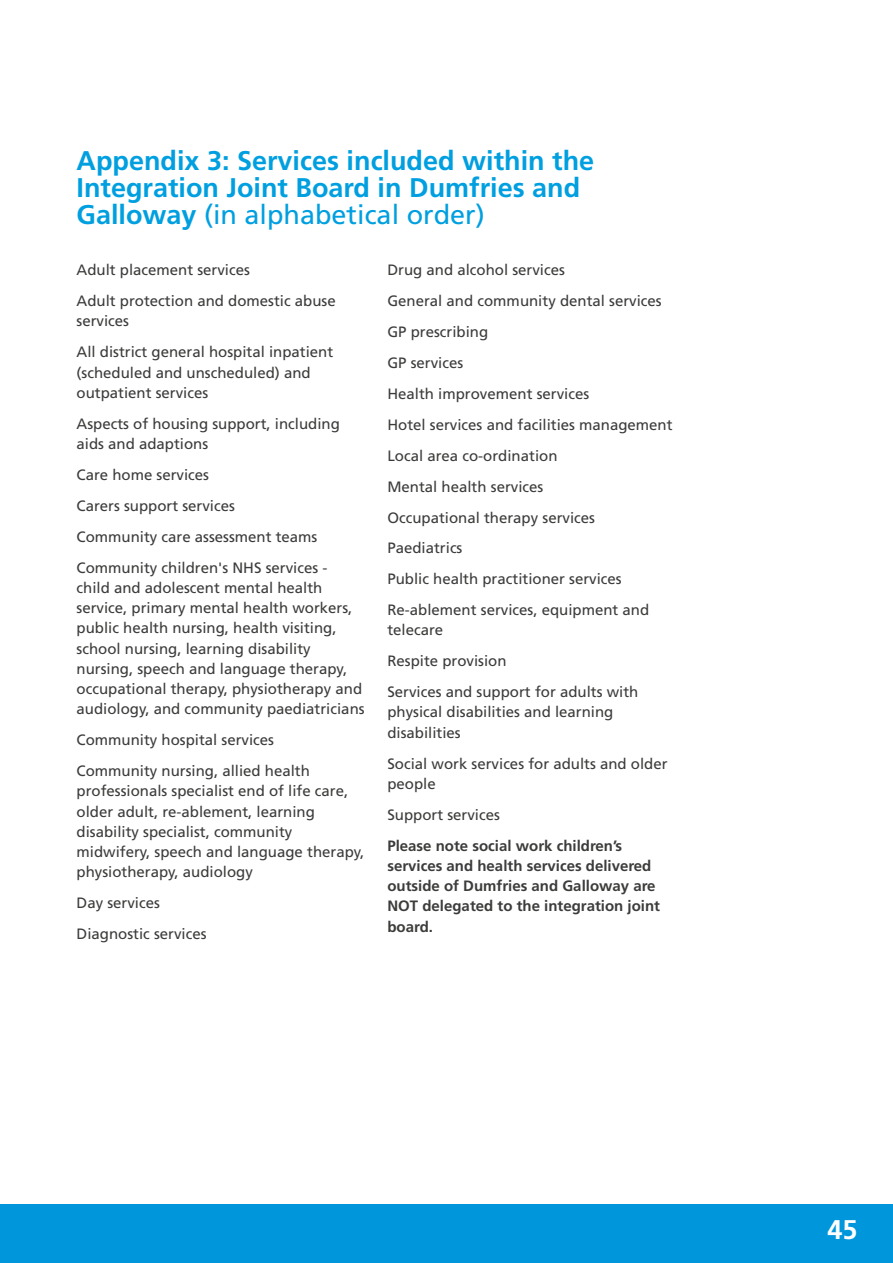
<style>
.page{position:relative;width:893px;height:1263px;background:#fff}
.page>*{position:absolute;margin:0;border:0;box-sizing:border-box;transform-origin:0 0}
.t1{font:700 27px/27px "Frutiger";color:#009fe0}
.t2{font:700 27px "Frutiger";color:#fff}
.t3{font:15px/30.9px "Frutiger";color:#3c3c3b}
.t4{font:700 15px/20.2px "Frutiger";color:#3c3c3b}
.s1{font-weight:400}
</style>
<div class="page">
<div style="left:0;top:1204px;width:893px;height:59px;background:#0096dc"></div>
<h1 class="t1" style="left:77px;top:147px;width:519px">Appendix 3: Services included within the<br>Integration Joint Board in Dumfries and<br>Galloway <span class="s1">(in alphabetical order)</span></h1>
<p class="t3" style="left:77px;top:254px;width:261px">Adult placement services<br>Adult protection and domestic abuse</p>
<p class="t3" style="left:77px;top:306px;width:258px">services<br>All district general hospital inpatient</p>
<p class="t3" style="left:77px;top:362px;width:236px;line-height:20.2px">(scheduled and unscheduled) and outpatient services</p>
<p class="t3" style="left:77px;top:413px;width:265px;line-height:20.2px">Aspects of housing support, including aids and adaptions</p>
<p class="t3" style="left:77px;top:459px;width:252px">Care home services<br>Carers support services<br>Community care assessment teams<br>Community children's NHS services -</p>
<p class="t3" style="left:77px;top:577px;width:290px;line-height:20.2px">child and adolescent mental health service, primary mental health workers, public health nursing, health visiting, school nursing, learning disability nursing, speech and language therapy, occupational therapy, physiotherapy and audiology, and community paediatricians</p>
<p class="t3" style="left:77px;top:724px;width:235px">Community hospital services<br>Community nursing, allied health</p>
<p class="t3" style="left:77px;top:781px;width:289px;line-height:20.2px">professionals specialist end of life care, older adult, re-ablement, learning disability specialist, community midwifery, speech and language therapy, physiotherapy, audiology</p>
<p class="t3" style="left:77px;top:887px;width:132px">Day services<br>Diagnostic services</p>
<p class="t3" style="left:387px;top:255px;width:287px">Drug and alcohol services<br>General and community dental services<br>GP prescribing<br>GP services<br>Health improvement services<br>Hotel services and facilities management<br>Local area co-ordination<br>Mental health services<br>Occupational therapy services<br>Paediatrics<br>Public health practitioner services<br>Re-ablement services, equipment and</p>
<p class="t3" style="left:387px;top:615px;width:252px">telecare<br>Respite provision<br>Services and support for adults with</p>
<p class="t3" style="left:387px;top:702px;width:227px;line-height:20.2px">physical disabilities and learning disabilities</p>
<p class="t3" style="left:387px;top:753px;width:282px;line-height:20.2px">Social work services for adults and older people</p>
<p class="t3" style="left:387px;top:799px;width:114px">Support services</p>
<p class="t4" style="left:387px;top:835px;width:274px">Please note social work children’s services and health services delivered outside of Dumfries and Galloway are<br>NOT delegated to the integration joint board.</p>
<h1 class="t2" style="left:827px;top:1214px;width:32px">45</h1>
</div>
